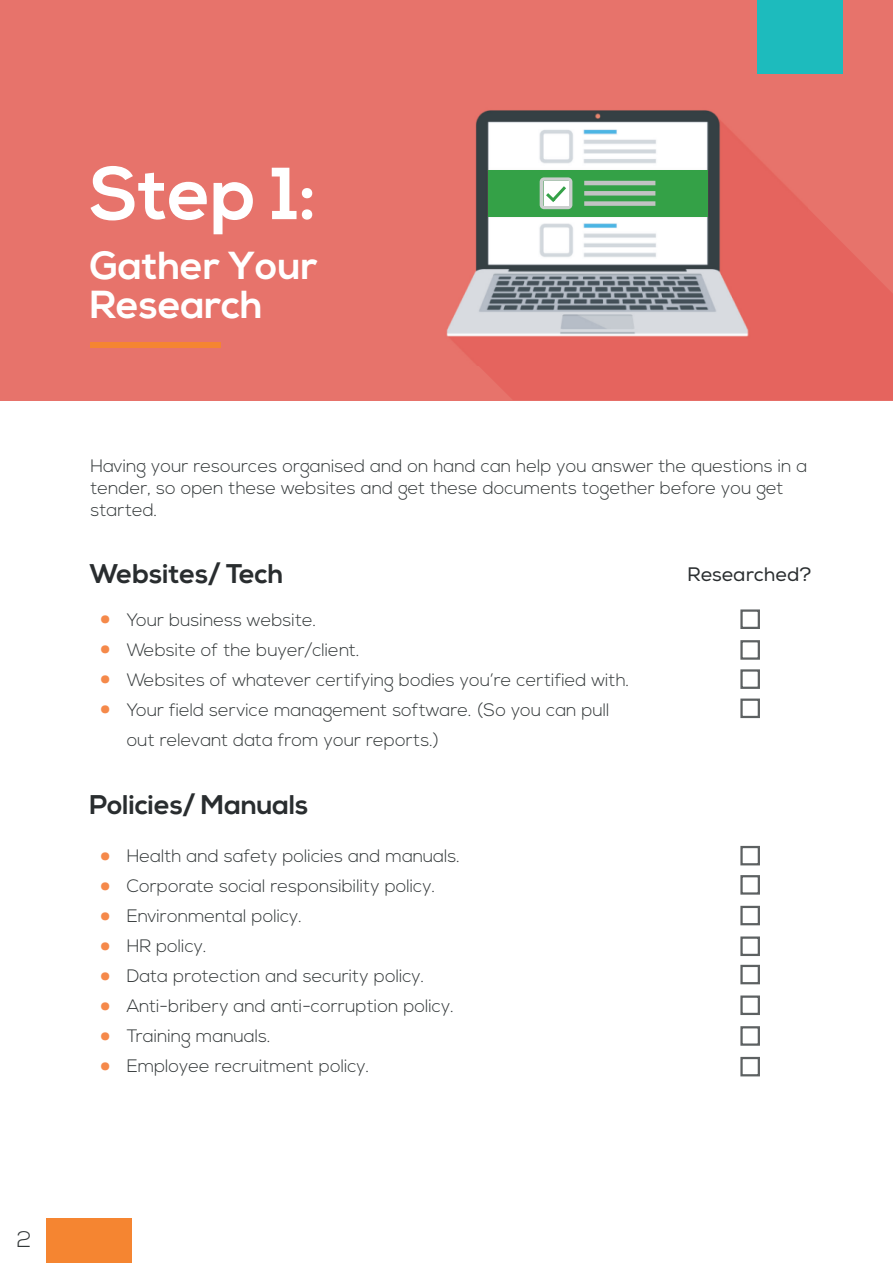
<style>
.page{position:relative;width:893px;height:1263px;background:#fff}
.page>*{position:absolute;margin:0;border:0;box-sizing:border-box;transform-origin:0 0}
.t1{font:700 73.5px "Nexa";color:#fff}
.t2{font:300 42px/30px "Nexa";color:#f5894a;text-align:justify}
.t3{font:700 39px/39px "Nexa";color:#fff}
.t4{font:700 27px "Nexa";color:#292d2f}
.t5{font:300 22.5px "Nexa";color:#323738}
.t6{font:19.5px "Nexa";color:#292d2f}
.t7{font:300 18px/30px "Nexa";color:#323738}
</style>
<div class="page">
<div style="left:0;top:0;width:893px;height:400px;background:#e7736b"></div>
<svg style="left:477px;top:209px;width:416px;height:191px;fill:#e5645e"></svg>
<img style="left:446px;top:110px;width:362px;height:255px">
<div style="left:90px;top:342px;width:131px;height:5px;background:#f58531"></div>
<div style="left:47px;top:1218px;width:85px;height:45px;background:#f58531"></div>
<div style="left:757px;top:0;width:85px;height:73px;background:#1dbbbd"></div>
<div style="left:488px;top:170px;width:220px;height:47px;background:#34a147"></div>
<svg style="left:540px;top:177px;width:32px;height:32px"></svg>
<hr style="left:584px;top:181px;width:71px;height:4px;background:#c2c3c3">
<div style="left:584px;top:191px;width:71px;height:5px;background:#c2c3c3"></div>
<div style="left:584px;top:201px;width:71px;height:5px;background:#c2c3c3"></div>
<div style="left:740px;top:609px;width:20px;height:20px;border:2px solid #5d6162"></div>
<div style="left:740px;top:640px;width:20px;height:20px;border:2px solid #5d6162"></div>
<div style="left:740px;top:669px;width:20px;height:20px;border:2px solid #5d6162"></div>
<div style="left:740px;top:698px;width:20px;height:20px;border:2px solid #5d6162"></div>
<div style="left:740px;top:846px;width:20px;height:19px;border:2px solid #5d6162"></div>
<div style="left:740px;top:875px;width:20px;height:20px;border:2px solid #5d6162"></div>
<div style="left:740px;top:906px;width:20px;height:19px;border:2px solid #5d6162"></div>
<div style="left:740px;top:936px;width:20px;height:20px;border:2px solid #5d6162"></div>
<div style="left:740px;top:965px;width:20px;height:19px;border:2px solid #5d6162"></div>
<div style="left:740px;top:995px;width:20px;height:20px;border:2px solid #5d6162"></div>
<div style="left:740px;top:1026px;width:20px;height:20px;border:2px solid #5d6162"></div>
<div style="left:740px;top:1057px;width:20px;height:19px;border:2px solid #5d6162"></div>
<h1 class="t1" style="left:90px;top:151px;width:228px">Step 1:</h1>
<h3 class="t3" style="left:90px;top:248px;width:229px">Gather Your<br>Research</h3>
<p class="t7" style="left:90px;top:456px;width:718px;line-height:21.6px">Having your resources organised and on hand can help you answer the questions in a tender, so open these websites and get these documents together before you get started.</p>
<h3 class="t4" style="left:89px;top:558px;width:196px">Websites/ Tech</h3>
<h2 class="t2" style="left:99px;top:606px;width:15px">• • • •</h2>
<p class="t7" style="left:127px;top:605px;width:504px">Your business website.<br>Website of the buyer/client.<br>Websites of whatever certifying bodies you’re certified with.<br>Your field service management software. (So you can pull out relevant data from your reports.)</p>
<h3 class="t4" style="left:89px;top:789px;width:221px">Policies/ Manuals</h3>
<h2 class="t2" style="left:99px;top:843px;width:15px">• • • • • • • •</h2>
<p class="t7" style="left:127px;top:842px;width:335px">Health and safety policies and manuals.<br>Corporate social responsibility policy.<br>Environmental policy.<br>HR policy.<br>Data protection and security policy.<br>Anti-bribery and anti-corruption policy.<br>Training manuals.<br>Employee recruitment policy.</p>
<p class="t6" style="left:687px;top:562px;width:125px">Researched?</p>
<p class="t5" style="left:17px;top:1226px;width:16px">2</p>
</div>
